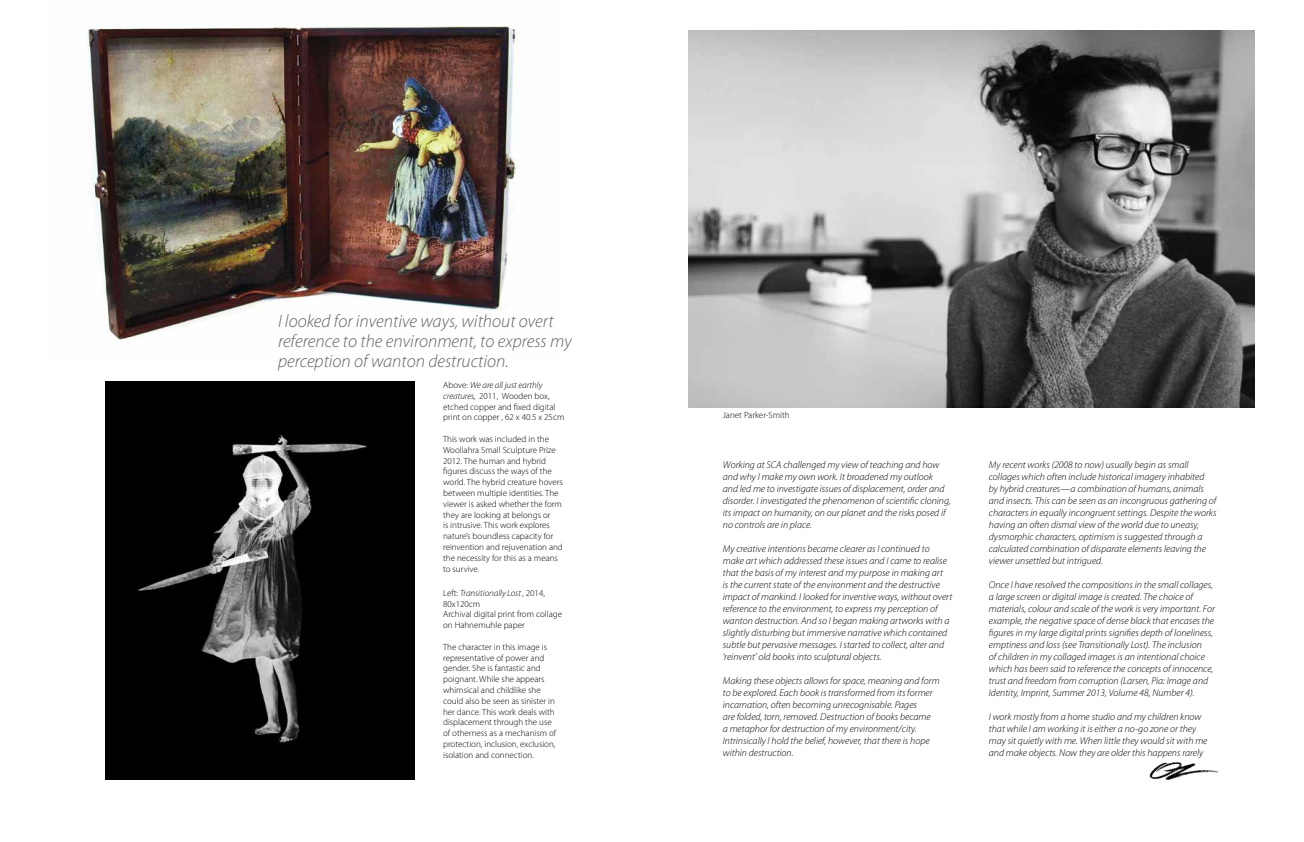
<style>
.page{position:relative;width:1304px;height:842px;background:#fff}
.page>*{position:absolute;margin:0;border:0;box-sizing:border-box;transform-origin:0 0}
.t1{font:italic 300 18px/20px "Myriad Pro";color:#616264}
.t2{font:italic 300 10px/12px "Myriad Pro";color:#000}
.t3{font:300 9px/10.8px "Myriad Pro";color:#000}
.s1{font-style:italic}
</style>
<div class="page">
<img style="left:688px;top:30px;width:567px;height:378px">
<img style="left:87px;top:25px;width:430px;height:315px">
<img style="left:105px;top:381px;width:309px;height:399px">
<img style="left:1149px;top:762px;width:70px;height:18px">
<h1 class="t1" style="left:278px;top:312px;width:295px">I looked for inventive ways, without overt reference to the environment, to express my perception of wanton destruction.</h1>
<p class="t3" style="left:443px;top:380px;width:123px">Above: <span class="s1">We are all just earthly creatures,</span> 2011, Wooden box, etched copper and fixed digital print on copper , 62 x 40.5 x 25cm</p>
<p class="t3" style="left:443px;top:434px;width:121px">This work was included in the<br>Woollahra Small Sculpture Prize<br>2012. The human and hybrid figures discuss the ways of the world. The hybrid creature hovers between multiple identities. The viewer is asked whether the form they are looking at belongs or<br>is intrusive. This work explores nature’s boundless capacity for reinvention and rejuvenation and the necessity for this as a means to survive.</p>
<p class="t3" style="left:443px;top:588px;width:120px">Left: <span class="s1">Transitionally Lost ,</span> 2014,<br>80x120cm<br>Archival digital print from collage on Hahnemuhle paper</p>
<p class="t3" style="left:443px;top:642px;width:115px">The character in this image is representative of power and gender. She is fantastic and poignant. While she appears whimsical and childlike she could also be seen as sinister in her dance. This work deals with displacement through the use of otherness as a mechanism of protection, inclusion, exclusion, isolation and connection.</p>
<p class="t3" style="left:723px;top:409px;width:68px">Janet Parker-Smith</p>
<p class="t2" style="left:723px;top:458px;width:229px">Working at SCA challenged my view of teaching and how and why I make my own work. It broadened my outlook<br>and led me to investigate issues of displacement, order and disorder. I investigated the phenomenon of scientific cloning, its impact on humanity, on our planet and the risks posed if no controls are in place.</p>
<p class="t2" style="left:723px;top:542px;width:231px">My creative intentions became clearer as I continued to make art which addressed these issues and I came to realise that the basis of my interest and my purpose in making art<br>is the current state of the environment and the destructive impact of mankind. I looked for inventive ways, without overt reference to the environment, to express my perception of wanton destruction. And so I began making artworks with a slightly disturbing but immersive narrative which contained subtle but pervasive messages. I started to collect, alter and ‘reinvent’ old books into sculptural objects.</p>
<p class="t2" style="left:723px;top:674px;width:218px">Making these objects allows for space, meaning and form to be explored. Each book is transformed from its former incarnation, often becoming unrecognisable. Pages<br>are folded, torn, removed. Destruction of books became<br>a metaphor for destruction of my environment/city.<br>Intrinsically I hold the belief, however, that there is hope within destruction.</p>
<p class="t2" style="left:989px;top:458px;width:229px">My recent works (2008 to now) usually begin as small collages which often include historical imagery inhabited<br>by hybrid creatures—a combination of humans, animals and insects. This can be seen as an incongruous gathering of characters in equally incongruent settings. Despite the works having an often dismal view of the world due to uneasy, dysmorphic characters, optimism is suggested through a calculated combination of disparate elements leaving the viewer unsettled but intrigued.</p>
<p class="t2" style="left:989px;top:578px;width:227px">Once I have resolved the compositions in the small collages, a large screen or digital image is created. The choice of materials, colour and scale of the work is very important. For example, the negative space of dense black that encases the figures in my large digital prints signifies depth of loneliness, emptiness and loss (see Transitionally Lost). The inclusion<br>of children in my collaged images is an intentional choice which has been said to reference the concepts of innocence, trust and freedom from corruption (Larsen, Pia: Image and Identity, Imprint, Summer 2013, Volume 48, Number 4).</p>
<p class="t2" style="left:989px;top:710px;width:220px">I work mostly from a home studio and my children know that while I am working it is either a no-go zone or they may sit quietly with me. When little they would sit with me and make objects. Now they are older this happens rarely</p>
</div>
